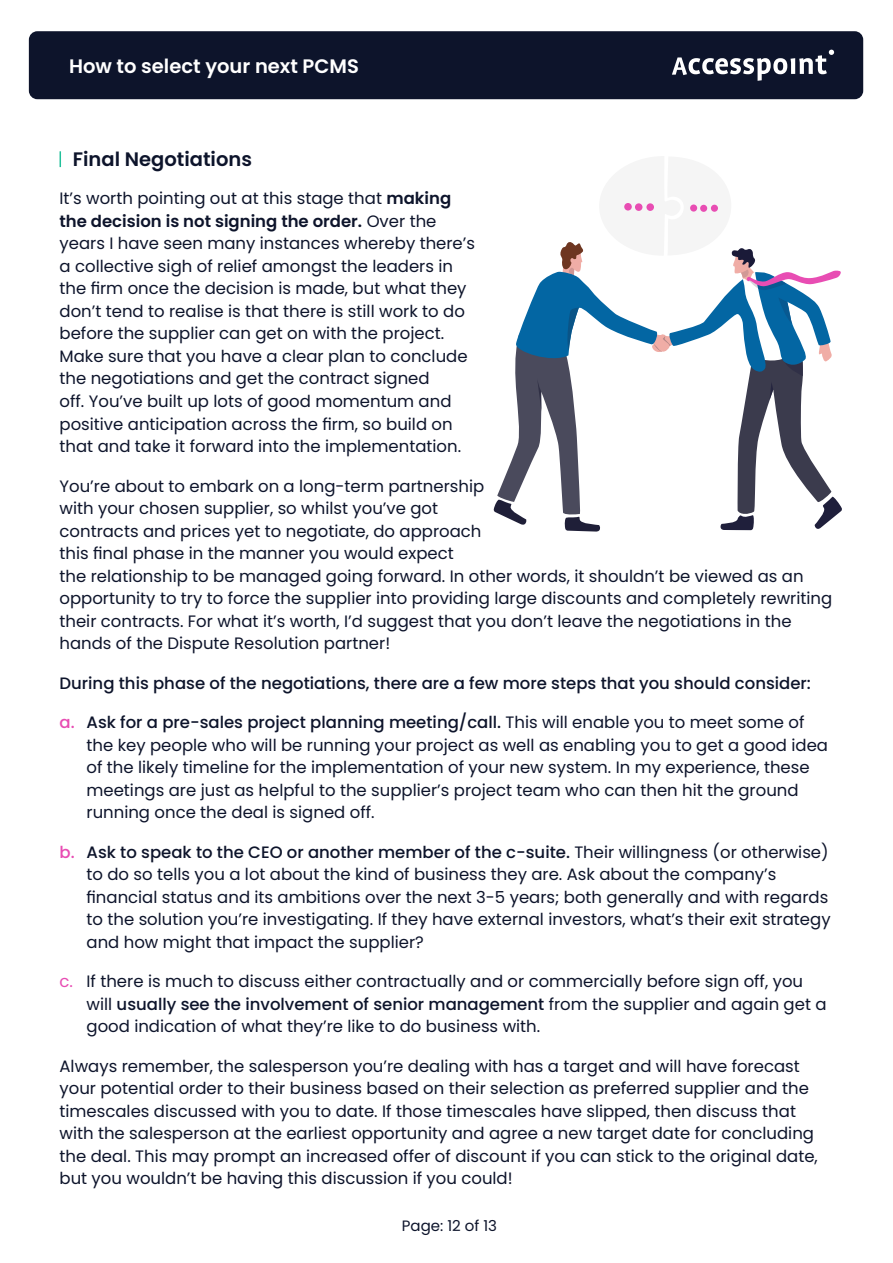
<style>
.page{position:relative;width:893px;height:1263px;background:#fff}
.page>*{position:absolute;margin:0;border:0;box-sizing:border-box;transform-origin:0 0}
.t1{font:600 19.5px "Poppins";color:#fff}
.t2{font:600 19.5px "Poppins";color:#0d142b}
.t3{font:16.5px/22.5px "Poppins";color:#0d142b}
.t4{font:500 16.5px "Poppins";color:#0d142b}
.t5{font:15px "Poppins";color:#0d142b}
.s1{font-weight:600}
.s2{font-weight:500;color:#e84cb3}
.s3{font-weight:500}
.s4{color:#e84cb3}
</style>
<div class="page">
<div style="left:29px;top:31px;width:834px;height:68px;background:#0d142b;border-radius:9px"></div>
<svg style="left:672px;top:50px;width:162px;height:31px"></svg>
<svg style="left:60px;top:151px;width:1px;height:16px"></svg>
<svg style="left:494px;top:203px;width:348px;height:329px"></svg>
<div style="left:711px;top:205px;width:7px;height:7px;background:#e84db3;border-radius:50%"></div>
<div style="left:700px;top:205px;width:7px;height:7px;background:#e84db3;border-radius:50%"></div>
<div style="left:690px;top:204px;width:7px;height:8px;background:#e84db3;border-radius:50%"></div>
<div style="left:646px;top:203px;width:8px;height:8px;background:#e84db3;border-radius:50%"></div>
<div style="left:635px;top:203px;width:8px;height:8px;background:#e84db3;border-radius:50%"></div>
<div style="left:624px;top:203px;width:8px;height:8px;background:#e84db3;border-radius:50%"></div>
<p class="t1" style="left:69px;top:55px;width:291px">How to select your next PCMS</p>
<p class="t2" style="left:73px;top:147px;width:181px">Final Negotiations</p>
<p class="t3" style="left:60px;top:187px;width:417px">It’s worth pointing out at this stage that <span class="s1">making the decision is not signing the order.</span> Over the years I have seen many instances whereby there’s a collective sigh of relief amongst the leaders in the firm once the decision is made, but what they don’t tend to realise is that there is still work to do before the supplier can get on with the project.<br>Make sure that you have a clear plan to conclude the negotiations and get the contract signed<br>off. You’ve built up lots of good momentum and positive anticipation across the firm, so build on that and take it forward into the implementation.</p>
<p class="t3" style="left:60px;top:475px;width:774px">You’re about to embark on a long-term partnership<br>with your chosen supplier, so whilst you’ve got<br>contracts and prices yet to negotiate, do approach<br>this final phase in the manner you would expect<br>the relationship to be managed going forward. In other words, it shouldn’t be viewed as an opportunity to try to force the supplier into providing large discounts and completely rewriting their contracts. For what it’s worth, I’d suggest that you don’t leave the negotiations in the hands of the Dispute Resolution partner!</p>
<p class="t4" style="left:60px;top:673px;width:753px">During this phase of the negotiations, there are a few more steps that you should consider:</p>
<p class="t3" style="left:87px;top:711px;width:743px;text-indent:-27px"><span class="s2">a.</span> <span class="s3">Ask for a pre-sales project planning meeting/call.</span> This will enable you to meet some of the key people who will be running your project as well as enabling you to get a good idea of the likely timeline for the implementation of your new system. In my experience, these meetings are just as helpful to the supplier’s project team who can then hit the ground running once the deal is signed off.</p>
<p class="t3" style="left:87px;top:841px;width:746px;text-indent:-27px"><span class="s2">b.</span> <span class="s3">Ask to speak to the CEO or another member of the c-suite.</span> Their willingness (or otherwise) to do so tells you a lot about the kind of business they are. Ask about the company’s financial status and its ambitions over the next 3-5 years; both generally and with regards to the solution you’re investigating. If they have external investors, what’s their exit strategy and how might that impact the supplier?</p>
<p class="t3" style="left:87px;top:970px;width:742px;text-indent:-27px"><span class="s4">c.</span> If there is much to discuss either contractually and or commercially before sign off, you will <span class="s3">usually see the involvement of senior management</span> from the supplier and again get a good indication of what they’re like to do business with.</p>
<p class="t3" style="left:60px;top:1055px;width:760px">Always remember, the salesperson you’re dealing with has a target and will have forecast your potential order to their business based on their selection as preferred supplier and the timescales discussed with you to date. If those timescales have slipped, then discuss that with the salesperson at the earliest opportunity and agree a new target date for concluding the deal. This may prompt an increased offer of discount if you can stick to the original date, but you wouldn’t be having this discussion if you could!</p>
<p class="t5" style="left:402px;top:1217px;width:97px">Page: 12 of 13</p>
</div>
